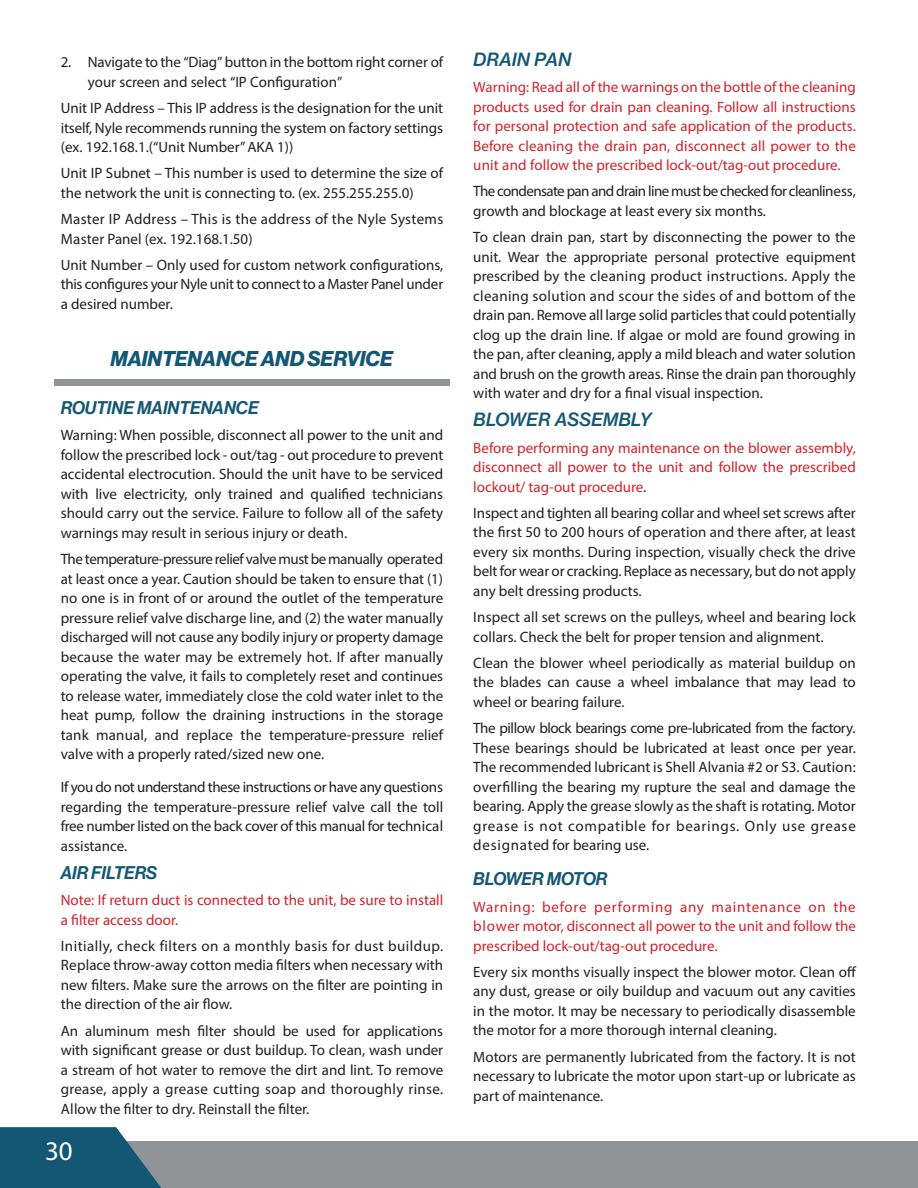
<style>
.page{position:relative;width:918px;height:1188px;background:#fff}
.page>*{position:absolute;margin:0;border:0;box-sizing:border-box;transform-origin:0 0}
.t1{font:27px "Myriad Pro";color:#fff}
.TOC_HEADER{font:21px "N Haas Grotesk DS Pro 76 Bd It";color:#145775}
.TOC_Subheader{font:18px "N Haas Grotesk DS Pro 66 Md It";color:#145775}
.MANUAL_TEXT{font:18px "N Haas Grotesk TX Pro 66 Md It";color:#145775}
.MANUAL_TEXT-2{font:15px/19.5px "Myriad Pro";color:#231f20;text-align:justify}
.MANUAL_TEXT-3{font:15px/19.5px "Myriad Pro";color:#d1232a;text-align:justify}
.MANUAL_TEXT-4{font:15px/19.5px "Myriad Pro";letter-spacing:-.04em;color:#231f20}
.MANUAL_TEXT-5{font:15px/19.5px "Myriad Pro";letter-spacing:.02em;color:#231f20}
.s1{color:#231f20}
</style>
<div class="page">
<div style="left:0;top:1142px;width:918px;height:46px;background:#919497"></div>
<svg style="left:0;top:1127px;width:181px;height:61px"></svg>
<div style="left:54px;top:379px;width:395px;height:7px;background:#919497"></div>
<p class="MANUAL_TEXT-2" style="left:88px;top:52px;width:357px;text-indent:-27px">2. Navigate to the “Diag” button in the bottom right corner of your screen and select “IP Configuration”</p>
<p class="MANUAL_TEXT-2" style="left:61px;top:98px;width:384px">Unit IP Address – This IP address is the designation for the unit itself, Nyle recommends running the system on factory settings (ex. 192.168.1.(“Unit Number” AKA 1))</p>
<p class="MANUAL_TEXT-2" style="left:61px;top:163px;width:384px">Unit IP Subnet – This number is used to determine the size of the network the unit is connecting to. (ex. 255.255.255.0)</p>
<p class="MANUAL_TEXT-5" style="left:61px;top:209px;width:384px">Master IP Address – This is the address of the Nyle Systems<br>Master Panel (ex. 192.168.1.50)</p>
<p class="MANUAL_TEXT-2" style="left:61px;top:255px;width:384px">Unit Number – Only used for custom network configurations, this configures your Nyle unit to connect to a Master Panel under a desired number.</p>
<p class="TOC_HEADER" style="left:110px;top:347px;width:284px">MAINTENANCE AND SERVICE</p>
<p class="TOC_Subheader" style="left:61px;top:397px;width:199px">ROUTINE MAINTENANCE</p>
<p class="MANUAL_TEXT-2" style="left:61px;top:425px;width:384px">Warning: When possible, disconnect all power to the unit and follow the prescribed lock - out/tag - out procedure to prevent accidental electrocution. Should the unit have to be serviced with live electricity, only trained and qualified technicians should carry out the service. Failure to follow all of the safety warnings may result in serious injury or death.</p>
<p class="MANUAL_TEXT-2" style="left:61px;top:549px;width:384px">The temperature-pressure relief valve must be manually operated at least once a year. Caution should be taken to ensure that (1) no one is in front of or around the outlet of the temperature pressure relief valve discharge line, and (2) the water manually discharged will not cause any bodily injury or property damage because the water may be extremely hot. If after manually operating the valve, it fails to completely reset and continues to release water, immediately close the cold water inlet to the heat pump, follow the draining instructions in the storage tank manual, and replace the temperature-pressure relief valve with a properly rated/sized new one.</p>
<p class="MANUAL_TEXT-2" style="left:61px;top:777px;width:384px">If you do not understand these instructions or have any questions regarding the temperature-pressure relief valve call the toll free number listed on the back cover of this manual for technical assistance.</p>
<p class="TOC_Subheader" style="left:61px;top:862px;width:98px">AIR FILTERS</p>
<p class="MANUAL_TEXT-3" style="left:61px;top:890px;width:384px">Note: If return duct is connected to the unit, be sure to install a filter access door.</p>
<p class="MANUAL_TEXT-2" style="left:61px;top:936px;width:384px">Initially, check filters on a monthly basis for dust buildup.<br>Replace throw-away cotton media filters when necessary with new filters. Make sure the arrows on the filter are pointing in the direction of the air flow.</p>
<p class="MANUAL_TEXT-2" style="left:61px;top:1021px;width:384px">An aluminum mesh filter should be used for applications with significant grease or dust buildup. To clean, wash under a stream of hot water to remove the dirt and lint. To remove grease, apply a grease cutting soap and thoroughly rinse.<br>Allow the filter to dry. Reinstall the filter.</p>
<h1 class="t1" style="left:45px;top:1134px;width:29px">30</h1>
<p class="MANUAL_TEXT" style="left:473px;top:48px;width:100px">DRAIN PAN</p>
<p class="MANUAL_TEXT-3" style="left:473px;top:77px;width:384px">Warning: Read all of the warnings on the bottle of the cleaning products used for drain pan cleaning. Follow all instructions for personal protection and safe application of the products.<br>Before cleaning the drain pan, disconnect all power to the unit and follow the prescribed lock-out/tag-out procedure.</p>
<p class="MANUAL_TEXT-4" style="left:473px;top:181px;width:384px">The condensate pan and drain line must be checked for cleanliness, growth and blockage at least every six months.</p>
<p class="MANUAL_TEXT-2" style="left:473px;top:227px;width:384px">To clean drain pan, start by disconnecting the power to the unit. Wear the appropriate personal protective equipment prescribed by the cleaning product instructions. Apply the cleaning solution and scour the sides of and bottom of the drain pan. Remove all large solid particles that could potentially clog up the drain line. If algae or mold are found growing in the pan, after cleaning, apply a mild bleach and water solution and brush on the growth areas. Rinse the drain pan thoroughly with water and dry for a final visual inspection.</p>
<p class="MANUAL_TEXT" style="left:473px;top:409px;width:180px">BLOWER ASSEMBLY</p>
<p class="MANUAL_TEXT-3" style="left:473px;top:438px;width:384px">Before performing any maintenance on the blower assembly, disconnect all power to the unit and follow the prescribed lockout/ tag-out procedure<span class="s1">.</span></p>
<p class="MANUAL_TEXT-2" style="left:473px;top:503px;width:384px">Inspect and tighten all bearing collar and wheel set screws after the first 50 to 200 hours of operation and there after, at least every six months. During inspection, visually check the drive belt for wear or cracking. Replace as necessary, but do not apply any belt dressing products.</p>
<p class="MANUAL_TEXT-2" style="left:473px;top:607px;width:384px">Inspect all set screws on the pulleys, wheel and bearing lock collars. Check the belt for proper tension and alignment.</p>
<p class="MANUAL_TEXT-2" style="left:473px;top:653px;width:384px">Clean the blower wheel periodically as material buildup on the blades can cause a wheel imbalance that may lead to wheel or bearing failure.</p>
<p class="MANUAL_TEXT-2" style="left:473px;top:718px;width:384px">The pillow block bearings come pre-lubricated from the factory.<br>These bearings should be lubricated at least once per year.<br>The recommended lubricant is Shell Alvania #2 or S3. Caution: overfilling the bearing my rupture the seal and damage the bearing. Apply the grease slowly as the shaft is rotating. Motor grease is not compatible for bearings. Only use grease designated for bearing use.</p>
<p class="TOC_Subheader" style="left:473px;top:869px;width:136px">BLOWER MOTOR</p>
<p class="MANUAL_TEXT-3" style="left:473px;top:897px;width:384px">Warning: before performing any maintenance on the blower motor, disconnect all power to the unit and follow the prescribed lock-out/tag-out procedure.</p>
<p class="MANUAL_TEXT-2" style="left:473px;top:962px;width:385px">Every six months visually inspect the blower motor. Clean off any dust, grease or oily buildup and vacuum out any cavities in the motor. It may be necessary to periodically disassemble the motor for a more thorough internal cleaning.</p>
<p class="MANUAL_TEXT-2" style="left:473px;top:1047px;width:384px">Motors are permanently lubricated from the factory. It is not necessary to lubricate the motor upon start-up or lubricate as part of maintenance.</p>
</div>
